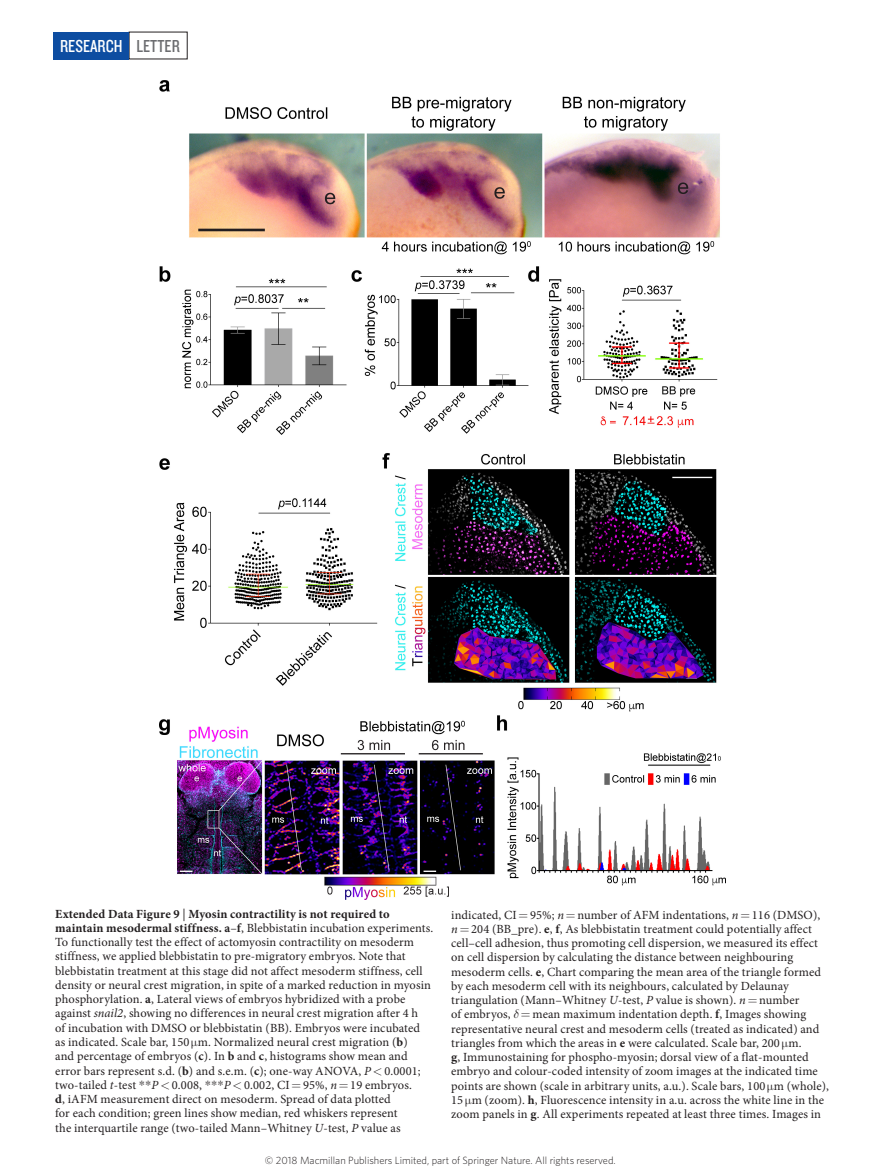
<style>
.page{position:relative;width:893px;height:1174px;background:#fff}
.page>*{position:absolute;margin:0;border:0;box-sizing:border-box;transform-origin:0 0}
.t1{font:18px "Knockout 29 Junior Ltweight";color:#fff}
.t2{font:12.45px/14.2px "Minion Pro";letter-spacing:.01em;color:#231f20}
.t3{font:300 10.5px "Whitney";color:#231f20}
.s1{color:#6c6d70}
.s2{font-weight:700}
.s3{font-style:italic}
.s4{font-family:"STIX General"}
</style>
<div class="page">
<div style="left:53px;top:32px;width:76px;height:27px;background:#0d4da1"></div>
<img style="left:159px;top:81px;width:566px;height:818px">
<h1 class="t1" style="left:60px;top:34px;width:121px">RESEARCH <span class="s1">LETTER</span></h1>
<p class="t2" style="left:55px;top:906px;width:379px"><span class="s2">Extended Data Figure 9</span> | <span class="s2">Myosin contractility is not required to maintain mesodermal stiffness. a</span>–<span class="s2">f</span>, Blebbistatin incubation experiments.<br>To functionally test the effect of actomyosin contractility on mesoderm stiffness, we applied blebbistatin to pre-migratory embryos. Note that blebbistatin treatment at this stage did not affect mesoderm stiffness, cell density or neural crest migration, in spite of a marked reduction in myosin phosphorylation. <span class="s2">a</span>, Lateral views of embryos hybridized with a probe against <span class="s3">snail2</span>, showing no differences in neural crest migration after 4 h<br>of incubation with DMSO or blebbistatin (BB). Embryos were incubated as indicated. Scale bar, 150 m. Normalized neural crest migration (<span class="s2">b</span>)<br>and percentage of embryos (<span class="s2">c</span>). In <span class="s2">b</span> and <span class="s2">c</span>, histograms show mean and error bars represent s.d. (<span class="s2">b</span>) and s.e.m. (<span class="s2">c</span>); one-way ANOVA, <span class="s3">P</span> 0.0001; two-tailed <span class="s3">t</span>-test <span class="s4">**</span><span class="s3">P</span> 0.008, <span class="s4">***</span><span class="s3">P</span> 0.002, CI 95%, <span class="s3">n</span> 19 embryos.<br><span class="s2">d</span>, iAFM measurement direct on mesoderm. Spread of data plotted<br>for each condition; green lines show median, red whiskers represent<br>the interquartile range (two-tailed Mann–Whitney <span class="s3">U</span>-test, <span class="s3">P</span> value as</p>
<p class="t2" style="left:451px;top:907px;width:371px">indicated, CI 95%; <span class="s3">n</span> number of AFM indentations, <span class="s3">n</span> 116 (DMSO), <span class="s3">n</span> 204 (BB_pre). <span class="s2">e</span>, <span class="s2">f</span>, As blebbistatin treatment could potentially affect cell–cell adhesion, thus promoting cell dispersion, we measured its effect on cell dispersion by calculating the distance between neighbouring mesoderm cells. <span class="s2">e</span>, Chart comparing the mean area of the triangle formed by each mesoderm cell with its neighbours, calculated by Delaunay triangulation (Mann–Whitney <span class="s3">U</span>-test, <span class="s3">P</span> value is shown). <span class="s3">n</span> number<br>of embryos,</p>
<p class="t2" style="left:451px;top:1007px;width:379px;text-indent:81px">mean maximum indentation depth. <span class="s2">f</span>, Images showing representative neural crest and mesoderm cells (treated as indicated) and triangles from which the areas in <span class="s2">e</span> were calculated. Scale bar, 200 m.<br><span class="s2">g</span>, Immunostaining for phospho-myosin; dorsal view of a flat-mounted embryo and colour-coded intensity of zoom images at the indicated time points are shown (scale in arbitrary units, a.u.). Scale bars, 100 m (whole), 15 m (zoom). <span class="s2">h</span>, Fluorescence intensity in a.u. across the white line in the zoom panels in <span class="s2">g</span>. All experiments repeated at least three times. Images in</p>
<p class="t3" style="left:265px;top:1153px;width:352px">© 2018 Macmillan Publishers Limited, part of Springer Nature. All rights reserved.</p>
</div>
